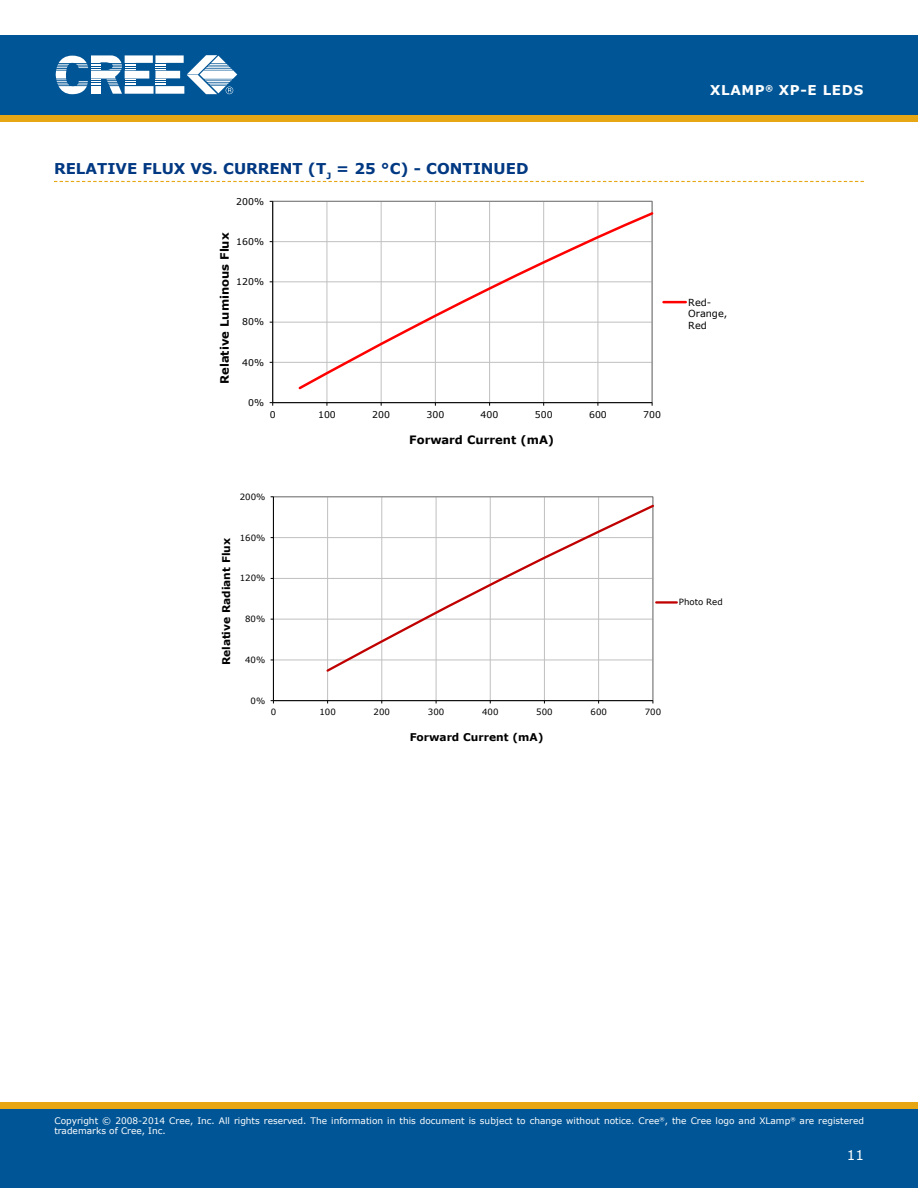
<style>
.page{position:relative;width:918px;height:1188px;background:#fff}
.page>*{position:absolute;margin:0;border:0;box-sizing:border-box;transform-origin:0 0}
.t1{font:700 14.85px "Verdana";color:#003882}
.t2{font:700 13.5px "Verdana";letter-spacing:.05em;color:#fff}
.t3{font:13.5px "Verdana";color:#fff}
.t4{font:700 11.55px "Verdana";color:#000}
.t5{font:700 10.65px "Verdana";color:#000}
.t6{font:9.75px/11.9px "Verdana";letter-spacing:.005em;color:#000}
.t7{font:9.3px "Verdana";letter-spacing:.005em;color:#000}
.t8{font:9px/10.8px "Verdana";color:#fff}
.t9{font:8.55px "Verdana";letter-spacing:.005em;color:#000}
</style>
<div class="page">
<div style="left:0;top:115px;width:918px;height:7px;background:#e7a614"></div>
<div style="left:0;top:35px;width:918px;height:80px;background:#005596"></div>
<svg style="left:56px;top:55px;width:181px;height:39px"></svg>
<div style="left:0;top:1108px;width:918px;height:80px;background:#005596"></div>
<div style="left:0;top:1102px;width:918px;height:6px;background:#e7a614"></div>
<svg style="left:54px;top:181px;width:810px;height:1px"></svg>
<hr style="left:273px;top:362px;width:379px;height:1px;background:#c0c0c0">
<hr style="left:273px;top:322px;width:379px;height:1px;background:#c0c0c0">
<hr style="left:273px;top:282px;width:379px;height:1px;background:#c0c0c0">
<hr style="left:273px;top:241px;width:379px;height:1px;background:#c0c0c0">
<hr style="left:327px;top:201px;width:1px;height:202px;background:#c0c0c0">
<hr style="left:381px;top:201px;width:1px;height:202px;background:#c0c0c0">
<hr style="left:435px;top:201px;width:1px;height:202px;background:#c0c0c0">
<hr style="left:489px;top:201px;width:1px;height:202px;background:#c0c0c0">
<hr style="left:543px;top:201px;width:1px;height:202px;background:#c0c0c0">
<hr style="left:598px;top:201px;width:1px;height:202px;background:#c0c0c0">
<hr style="left:272px;top:201px;width:1px;height:202px;background:#000">
<hr style="left:273px;top:402px;width:379px;height:1px;background:#000">
<svg style="left:296px;top:210px;width:357px;height:181px"></svg>
<hr style="left:664px;top:301px;width:22px;height:2px;background:#f00">
<hr style="left:273px;top:660px;width:380px;height:1px;background:#c0c0c0">
<hr style="left:273px;top:619px;width:380px;height:1px;background:#c0c0c0">
<hr style="left:273px;top:578px;width:380px;height:1px;background:#c0c0c0">
<hr style="left:273px;top:537px;width:380px;height:1px;background:#c0c0c0">
<hr style="left:327px;top:497px;width:1px;height:204px;background:#c0c0c0">
<hr style="left:382px;top:497px;width:1px;height:204px;background:#c0c0c0">
<hr style="left:436px;top:497px;width:1px;height:204px;background:#c0c0c0">
<hr style="left:490px;top:497px;width:1px;height:204px;background:#c0c0c0">
<hr style="left:544px;top:497px;width:1px;height:204px;background:#c0c0c0">
<hr style="left:598px;top:497px;width:1px;height:204px;background:#c0c0c0">
<hr style="left:653px;top:497px;width:1px;height:204px;background:#c0c0c0">
<hr style="left:273px;top:497px;width:1px;height:204px;background:#000">
<hr style="left:273px;top:700px;width:380px;height:1px;background:#000">
<svg style="left:324px;top:503px;width:330px;height:171px"></svg>
<hr style="left:656px;top:601px;width:21px;height:3px;background:#c00000">
<h2 class="t2" style="left:710px;top:81px;width:155px">XLAMP<sup>®</sup> XP-E LEDS</h2>
<h1 class="t1" style="left:54px;top:159px;width:476px">RELATIVE FLUX VS. CURRENT (T<sub>J</sub> = 25 °C) - CONTINUED</h1>
<p class="t7" style="left:236px;top:195px;width:29px">200%</p>
<p class="t4" style="left:216px;top:384px;width:153px;rotate:-90deg">Relative Luminous Flux</p>
<p class="t7" style="left:236px;top:235px;width:29px">160%</p>
<p class="t7" style="left:236px;top:275px;width:29px">120%</p>
<p class="t7" style="left:242px;top:316px;width:23px">80%</p>
<p class="t7" style="left:242px;top:356px;width:23px">40%</p>
<p class="t7" style="left:248px;top:396px;width:18px">0%</p>
<p class="t7" style="left:270px;top:408px;width:7px">0</p>
<p class="t7" style="left:318px;top:408px;width:19px">100</p>
<p class="t7" style="left:372px;top:408px;width:19px">200</p>
<p class="t7" style="left:426px;top:408px;width:19px">300</p>
<p class="t7" style="left:481px;top:408px;width:19px">400</p>
<p class="t7" style="left:535px;top:408px;width:19px">500</p>
<p class="t7" style="left:589px;top:408px;width:19px">600</p>
<p class="t7" style="left:643px;top:408px;width:19px">700</p>
<p class="t4" style="left:409px;top:431px;width:146px">Forward Current (mA)</p>
<p class="t9" style="left:240px;top:491px;width:27px">200%</p>
<p class="t5" style="left:219px;top:665px;width:129px;rotate:-90deg">Relative Radiant Flux</p>
<p class="t9" style="left:240px;top:532px;width:27px">160%</p>
<p class="t9" style="left:240px;top:572px;width:27px">120%</p>
<p class="t9" style="left:245px;top:613px;width:22px">80%</p>
<p class="t9" style="left:245px;top:654px;width:22px">40%</p>
<p class="t9" style="left:251px;top:695px;width:16px">0%</p>
<p class="t9" style="left:271px;top:706px;width:7px">0</p>
<p class="t9" style="left:319px;top:706px;width:18px">100</p>
<p class="t9" style="left:374px;top:706px;width:18px">200</p>
<p class="t9" style="left:428px;top:706px;width:18px">300</p>
<p class="t9" style="left:482px;top:706px;width:18px">400</p>
<p class="t9" style="left:536px;top:706px;width:18px">500</p>
<p class="t9" style="left:590px;top:706px;width:18px">600</p>
<p class="t9" style="left:645px;top:706px;width:18px">700</p>
<p class="t5" style="left:410px;top:730px;width:135px">Forward Current (mA)</p>
<p class="t6" style="left:688px;top:296px;width:41px">Red-<br>Orange,<br>Red</p>
<p class="t9" style="left:679px;top:596px;width:45px">Photo Red</p>
<p class="t8" style="left:54px;top:1115px;width:811px">Copyright © 2008-2014 Cree, Inc. All rights reserved. The information in this document is subject to change without notice. Cree<sup>®</sup>, the Cree logo and XLamp<sup>®</sup> are registered trademarks of Cree, Inc.</p>
<h2 class="t3" style="left:847px;top:1146px;width:19px">11</h2>
</div>
